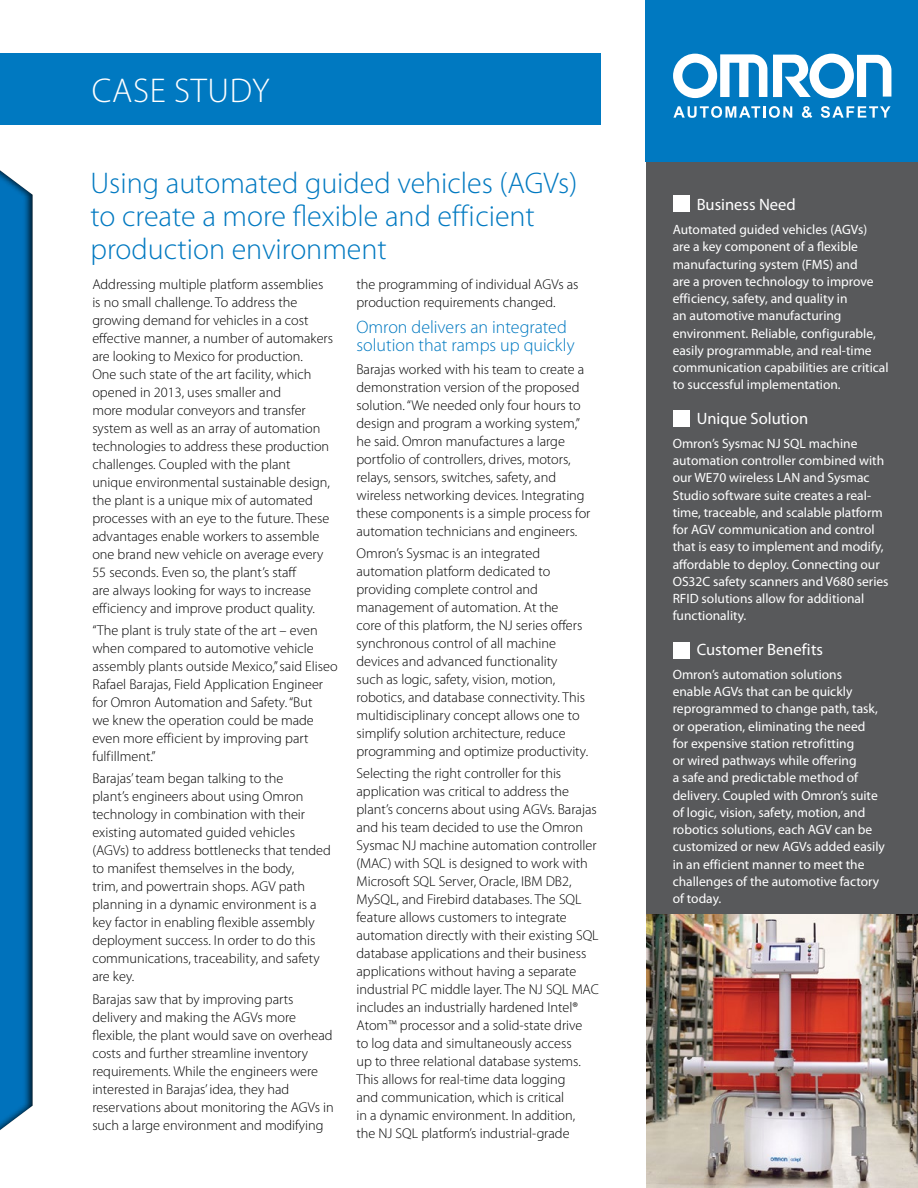
<style>
.page{position:relative;width:918px;height:1188px;background:#fff}
.page>*{position:absolute;margin:0;border:0;box-sizing:border-box;transform-origin:0 0}
.t1{font:300 34.5px "Myriad Pro";letter-spacing:.02em;color:#fff}
.t2{font:300 30px/33px "Myriad Pro";color:#0079c1}
.t3{font:300 18px/18px "Myriad Pro";color:#0079c1}
.t4{font:16.5px "Myriad Pro";color:#fff}
.t5{font:300 14.25px/18px "Myriad Pro";color:#000}
.t6{font:13.5px/17.2px "Myriad Pro";color:#fff}
</style>
<div class="page">
<div style="left:646px;top:0;width:272px;height:1188px;background:#58595b"></div>
<div style="left:0;top:53px;width:601px;height:71px;background:#0079c1"></div>
<div style="left:646px;top:0;width:272px;height:162px;background:#0079c1"></div>
<svg style="left:773px;top:54px;width:118px;height:44px"></svg>
<svg style="left:673px;top:54px;width:94px;height:44px"></svg>
<svg style="left:673px;top:106px;width:119px;height:12px"></svg>
<svg style="left:802px;top:106px;width:10px;height:12px"></svg>
<svg style="left:821px;top:106px;width:70px;height:12px"></svg>
<div style="left:0;top:149px;width:45px;height:994px;background:#000;opacity:.75"></div>
<div style="left:673px;top:196px;width:16px;height:16px;background:#fff"></div>
<div style="left:673px;top:410px;width:16px;height:16px;background:#fff"></div>
<div style="left:673px;top:642px;width:16px;height:16px;background:#fff"></div>
<img style="left:646px;top:914px;width:272px;height:274px">
<h1 class="t1" style="left:92px;top:71px;width:179px">CASE STUDY</h1>
<h2 class="t2" style="left:91px;top:167px;width:488px">Using automated guided vehicles (AGVs( to create a more flexible and efficient production environment</h2>
<p class="t5" style="left:92px;top:275px;width:242px">Addressing multiple platform assemblies is no small challenge To. address the growing demand for vehicles in a cost effective manner a, number of automakers are looking to Mexico for production.<br>One such state of the art facility, which opened in 2013, uses smaller and<br>more modular conveyors and transfer system as well as an array of automation technologies to address these production challenges. Coupled with the plant unique environmental sustainable design, the plant ais unique mix of automated processes with an eye to the future. These advantages enable workers to assemble one brand new vehicle on average every 55 seconds. Even so, the plants’ staff<br>are always looking for ways to increase efficiency and improve product quality.</p>
<p class="t5" style="left:92px;top:621px;width:247px">“The plant is truly state of the art – even when compared to automotive vehicle assembly plants outside Mexico” , said Eliseo Rafael Barajas, Field Application Engineer for Omron Automation and Safety “. But<br>we knew the operation could be made even more efficient by improving part fulfillment“.</p>
<p class="t5" style="left:92px;top:770px;width:240px">Barajas’team began talking to the<br>plants’ engineers about using Omron technology in combination with their existing automated guided vehicles (AGVs) to address bottlenecks that tended to manifest themselves in the body,<br>trim, and powertrain shops. AGV path planning in a dynamic environment ais key factor in enabling flexible assembly deployment success In. order to do this communications, traceability, and safety are key.</p>
<p class="t5" style="left:92px;top:990px;width:243px">Barajas saw that by improving parts delivery and making the AGVs more flexible, the plant would save on overhead costs and further streamline inventory requirements. While the engineers were interested in Barajas’idea, they had reservations about monitoring the AGVs in such a large environment and modifying</p>
<p class="t5" style="left:356px;top:275px;width:224px">the programming of individual AGVs as production requirements changed.</p>
<p class="t3" style="left:356px;top:319px;width:220px">Omron delivers an integrated solution that ramps up quickly</p>
<p class="t5" style="left:356px;top:360px;width:236px">Barajas worked with his team to create a demonstration version of the proposed solution “. We needed only four hours to design and program a working system“, he said. Omron manufactures a large portfolio of controllers, drives, motors, relays, sensors, switches, safety, and wireless networking devices. Integrating these components ais simple process for automation technicians and engineers.</p>
<p class="t5" style="left:356px;top:544px;width:233px">Omrons’ Sysmac is an integrated automation platform dedicated to providing complete control and management of automation. At the<br>core of this platform, the NJ series offers synchronous control of all machine devices and advanced functionality<br>such as logic, safety, vision, motion, robotics, and database connectivity. This multidisciplinary concept allows one to simplify solution architecture, reduce programming and optimize productivity.</p>
<p class="t5" style="left:356px;top:765px;width:244px">Selecting the right controller for this application was critical to address the plants’ concerns about using AGVs. Barajas and his team decided to use the Omron Sysmac NJ machine automation controller (MAC) with SQL is designed to work with Microsoft SQL Server, Oracle, IBM DB2, MySQL, and Firebird databases. The SQL feature allows customers to integrate automation directly with their existing SQL database applications and their business applications without having a separate industrial PC middle layer. The NJ SQL MAC includes an industrially hardened IntelR Atom™ processor and a solid-state drive<br>to log data and simultaneously access<br>up to three relational database systems.<br>This allows for real-time data logging<br>and communication, which is critical<br>in a dynamic environment In. addition,<br>the NJ SQL platforms’ industrial-grade</p>
<p class="t4" style="left:697px;top:196px;width:101px">Business Need</p>
<p class="t6" style="left:673px;top:221px;width:217px">Automated guided vehicles (AGVs(<br>are a key component of a flexible manufacturing system (FMS) and<br>are a proven technology to improve efficiency, safety, and quality in<br>an automotive manufacturing environment. Reliable, configurable, easily programmable, and real-time communication capabilities are critical to successful implementation.</p>
<p class="t4" style="left:697px;top:409px;width:113px">Unique Solution</p>
<p class="t6" style="left:673px;top:435px;width:213px">Omrons’ Sysmac NJ SQL machine automation controller combined with our WE70 wireless LAN and Sysmac</p>
<p class="t6" style="left:673px;top:504px;width:212px">time, traceable, and scalable platform</p>
<p class="t6" style="left:673px;top:487px;width:200px">Studio software suite creates a real-</p>
<p class="t6" style="left:673px;top:521px;width:217px">for AGV communication and control that is easy to implement and modify, affordable to deploy. Connecting our OS32C safety scanners and V680 series RFID solutions allow for additional functionality.</p>
<p class="t4" style="left:697px;top:640px;width:128px">Customer Benefits</p>
<p class="t6" style="left:673px;top:666px;width:214px">Omrons’ automation solutions<br>enable AGVs that can be quickly reprogrammed to change path, task, or operation, eliminating the need<br>for expensive station retrofitting<br>or wired pathways while offering<br>a safe and predictable method of delivery. Coupled with Omrons’ suite of logic, vision, safety, motion, and robotics solutions, each AGV can be customized or new AGVs added easily in an efficient manner to meet the challenges of the automotive factory of today.</p>
</div>
